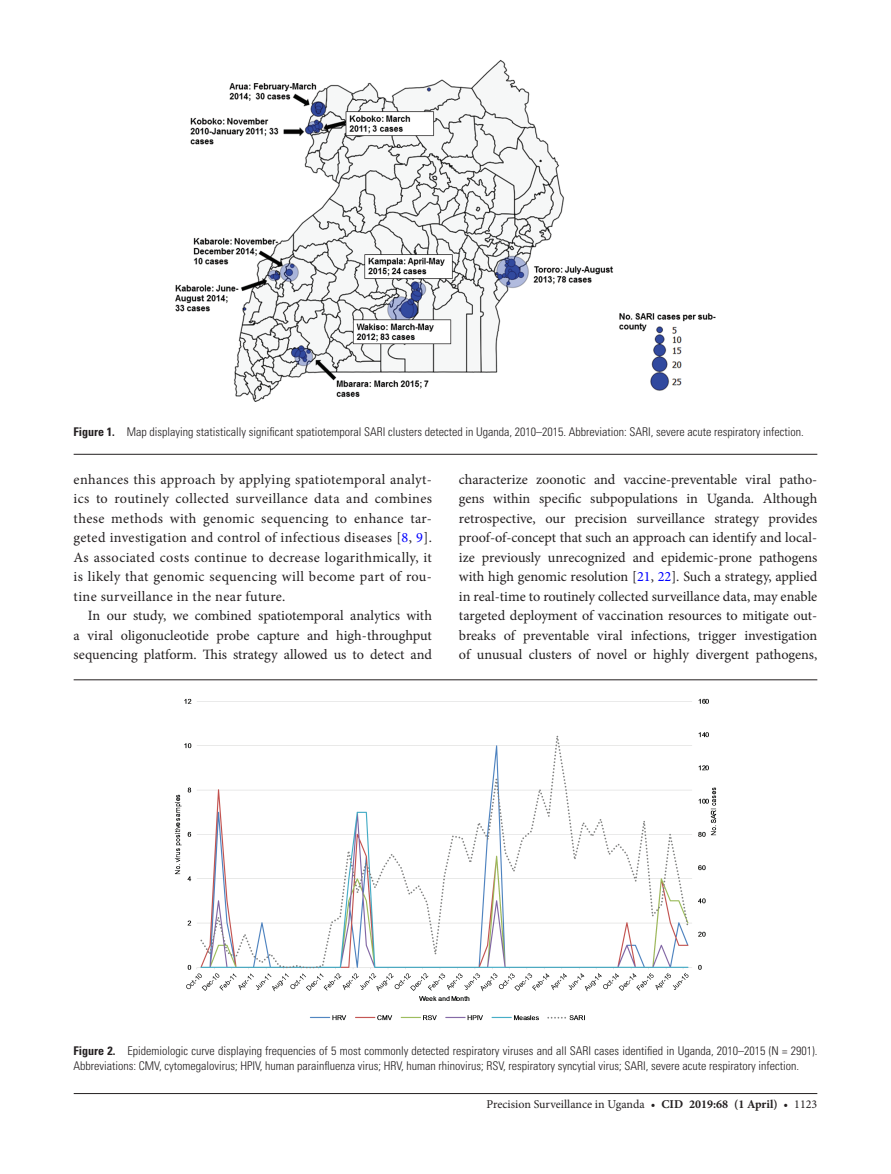
<style>
.page{position:relative;width:891px;height:1174px;background:#fff}
.page>*{position:absolute;margin:0;border:0;box-sizing:border-box;transform-origin:0 0}
.t1{font:14.25px/19.5px "Minion Pro";color:#231f20;text-align:justify}
.t2{font:300 condensed 12px/15px "Univers LT Std";color:#231f20}
.t3{font:12px "Minion Pro";color:#231f20}
.s1{font-weight:700}
.s2{color:#00f}
</style>
<div class="page">
<hr style="left:74px;top:1093px;width:743px;height:1px;background:#231f20">
<hr style="left:74px;top:454px;width:743px;height:1px;background:#231f20">
<img style="left:175px;top:60px;width:541px;height:342px">
<hr style="left:74px;top:679px;width:743px;height:1px;background:#231f20">
<img style="left:175px;top:698px;width:541px;height:323px">
<p class="t2" style="left:74px;top:424px;width:732px"><span class="s1">Figure 1.</span> Map displaying statistically significant spatiotemporal SARI clusters detected in Uganda, 2010–2015. Abbreviation: SARI, severe acute respiratory infection.</p>
<p class="t1" style="left:74px;top:470px;width:360px">enhances this approach by applying spatiotemporal analyt&shy;ics to routinely collected surveillance data and combines these methods with genomic sequencing to enhance tar&shy;geted investigation and control of infectious diseases [<span class="s2">8</span>, <span class="s2">9</span>].<br>As associated costs continue to decrease logarithmically, it is likely that genomic sequencing will become part of rou&shy;tine surveillance in the near future.</p>
<p class="t1" style="left:74px;top:606px;width:360px;text-indent:14px">In our study, we combined spatiotemporal analytics with a viral oligonucleotide probe capture and high-throughput sequencing platform. This strategy allowed us to detect and</p>
<p class="t1" style="left:459px;top:469px;width:360px">characterize zoonotic and vaccine-preventable viral patho&shy;gens within specific subpopulations in Uganda. Although retrospective, our precision surveillance strategy provides proof-of-concept that such an approach can identify and local&shy;ize previously unrecognized and epidemic-prone pathogens with high genomic resolution [<span class="s2">21</span>, <span class="s2">22</span>]. Such a strategy, applied in real-time to routinely collected surveillance data, may enable targeted deployment of vaccination resources to mitigate out&shy;breaks of preventable viral infections, trigger investigation of unusual clusters of novel or highly divergent pathogens,</p>
<p class="t2" style="left:74px;top:1043px;width:745px"><span class="s1">Figure 2.</span> Epidemiologic curve displaying frequencies of 5 most commonly detected respiratory viruses and all SARI cases identified in Uganda, 2010–2015 (N = 2901).<br>Abbreviations: CMV, cytomegalovirus; HPIV, human parainfluenza virus; HRV, human rhinovirus; RSV, respiratory syncytial virus; SARI, severe acute respiratory infection.</p>
<p class="t3" style="left:486px;top:1096px;width:332px">Precision Surveillance in Uganda • <span class="s1">CID 2019:68 (1 April)</span> • 1123</p>
</div>
